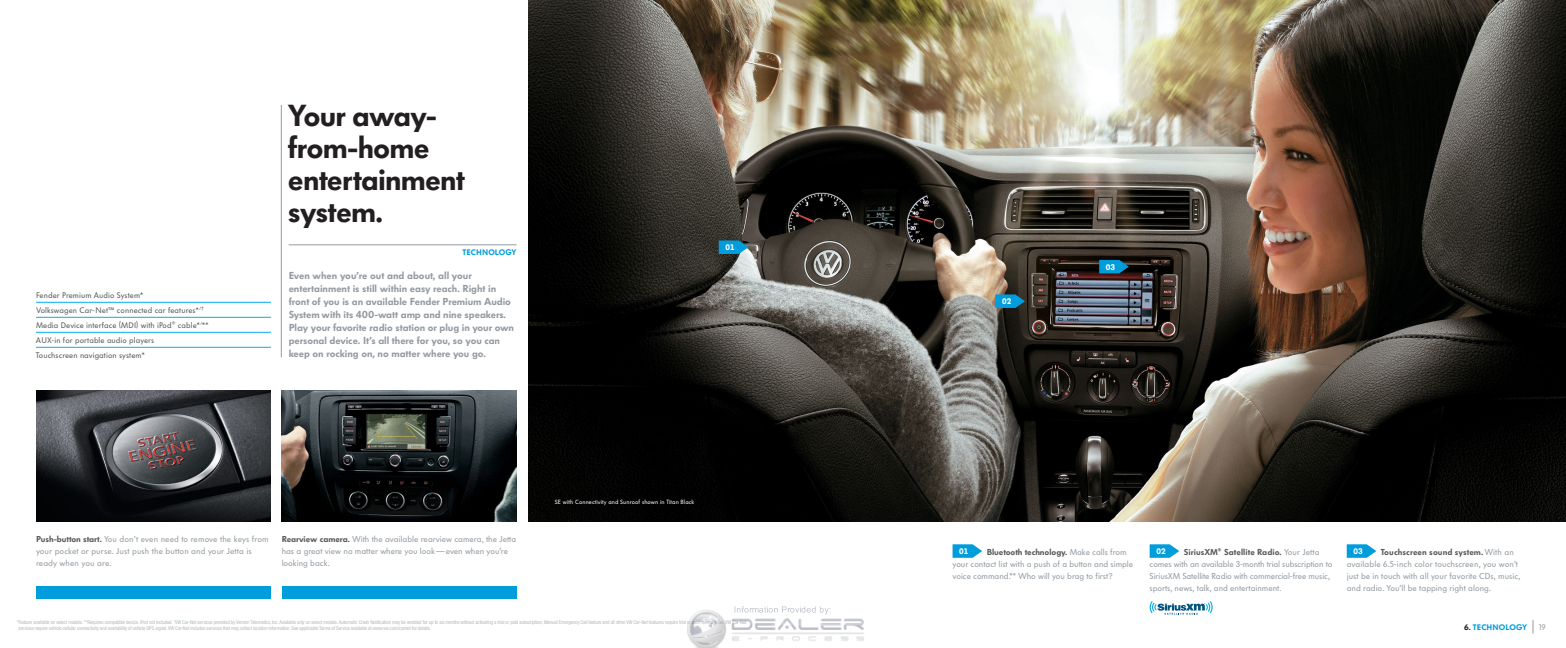
<style>
.page{position:relative;width:1566px;height:648px;background:#fff}
.page>*{position:absolute;margin:0;border:0;box-sizing:border-box;transform-origin:0 0}
.t1{font:30px/32px "Volkswagen Headline";letter-spacing:-.025em;color:#231f20}
.t2{font:10px/13px "Volkswagen Headline";letter-spacing:-.005em;color:#939ba1}
.t3{font:8.5px/12px "Volkswagen Copy";color:#939ba1}
.t4{font:8.5px "Volkswagen Headline";letter-spacing:.005em;color:#58595b}
.t5{font:8px/15px "Volkswagen Copy";letter-spacing:.01em;color:#58595b}
.t6{font:900 8px "VW Headline OT";letter-spacing:.01em;color:#009ddc}
.t7{font:900 8px "VW Headline OT";color:#fff}
.t8{font:8px "Volkswagen Copy";color:#939ba1}
.t9{font:6px "Volkswagen Copy";letter-spacing:.01em;color:#fff}
.t10{font:condensed 5.2px/6px "Helvetica Neue";letter-spacing:-.02em;color:#b5bcc1}
.s1{font-family:"Volkswagen Headline";color:#58595b}
.s2{font-family:"Volkswagen Copy";color:#939ba1}
.s3{color:#231f20}
</style>
<div class="page">
<img style="left:528px;top:0;width:1038px;height:522px">
<img style="left:36px;top:391px;width:235px;height:131px">
<img style="left:282px;top:391px;width:235px;height:131px">
<svg style="left:1533px;top:620px;width:1px;height:14px"></svg>
<hr style="left:281px;top:105px;width:1px;height:252px;background:#939ba1">
<hr style="left:289px;top:245px;width:228px;height:1px;background:#939ba1">
<div style="left:36px;top:586px;width:235px;height:13px;background:#009ddc"></div>
<div style="left:282px;top:586px;width:235px;height:13px;background:#009ddc"></div>
<svg style="left:1150px;top:544px;width:29px;height:14px"></svg>
<svg style="left:953px;top:544px;width:29px;height:14px"></svg>
<svg style="left:1347px;top:544px;width:29px;height:14px"></svg>
<svg style="left:719px;top:240px;width:29px;height:14px"></svg>
<svg style="left:1099px;top:260px;width:30px;height:13px"></svg>
<svg style="left:995px;top:294px;width:30px;height:14px"></svg>
<hr style="left:36px;top:302px;width:235px;height:1px;background:#00aeef">
<hr style="left:36px;top:317px;width:235px;height:1px;background:#00aeef">
<hr style="left:36px;top:332px;width:235px;height:1px;background:#00aeef">
<hr style="left:36px;top:347px;width:235px;height:1px;background:#00aeef">
<svg style="left:1150px;top:601px;width:63px;height:14px"></svg>
<img style="left:687px;top:606px;width:177px;height:42px">
<p class="t5" style="left:36px;top:288px;width:174px">Fender Premium Audio System*<br>Volkswagen Car-Net™ connected car features*<sup>/† </sup>Media Device interface (MDI) with iPod<sup>®</sup> cable*<sup>/</sup>** AUX-in for portable audio players<br>Touchscreen navigation system*</p>
<h1 class="t1" style="left:288px;top:103px;width:178px">Your away&shy;from-home entertainment system.</h1>
<p class="t6" style="left:462px;top:248px;width:56px">TECHNOLOGY</p>
<p class="t2" style="left:289px;top:270px;width:227px">Even when you’re out and about, all your entertainment is still within easy reach. Right in front of you is an available Fender Premium Audio System with its 400-watt amp and nine speakers.<br>Play your favorite radio station or plug in your own personal device. It’s all there for you, so you can keep on rocking on, no matter where you go.</p>
<p class="t7" style="left:726px;top:243px;width:11px">01</p>
<p class="t3" style="left:36px;top:534px;width:234px"><span class="s1">Push-button start.</span> You don’t even need to remove the keys from your pocket or purse. Just push the button and your Jetta is ready when you are.</p>
<p class="t3" style="left:282px;top:534px;width:236px"><span class="s1">Rearview camera.</span> With the available rearview camera, the Jetta has a great view no matter where you look — even when you’re looking back.</p>
<p class="t9" style="left:555px;top:499px;width:141px">SE with Connectivity and Sunroof shown in Titan Black</p>
<p class="t10" style="left:19px;top:620px;width:729px;text-indent:-2px">*Feature available on select models. **Requires compatible device. iPod not included. <sup>†</sup>VW Car-Net services provided by Verizon Telematics, Inc. Available only on select models. Automatic Crash Notification may be enabled for up to six months without activating a trial or paid subscription; Manual Emergency Call feature and all other VW Car-Net features require trial or paid subscription. VW Car-Net services require vehicle cellular connectivity and availability of vehicle GPS signal. VW Car-Net includes services that may collect location information. See applicable Terms of Service available at www.vw.com/carnet for details.</p>
<p class="t7" style="left:1002px;top:297px;width:11px">02</p>
<p class="t7" style="left:1106px;top:262px;width:11px">03</p>
<p class="t7" style="left:959px;top:547px;width:11px">01</p>
<p class="t4" style="left:987px;top:549px;width:141px">Bluetooth technology. <span class="s2">Make calls from</span></p>
<p class="t3" style="left:953px;top:559px;width:182px">your contact list with a push of a button and simple voice command.** Who will you brag to first?</p>
<p class="t7" style="left:1156px;top:547px;width:11px">02</p>
<p class="t4" style="left:1184px;top:549px;width:137px">SiriusXM<sup>®</sup> Satellite Radio. <span class="s2">Your Jetta</span></p>
<p class="t3" style="left:1150px;top:559px;width:184px">comes with an available 3-month trial subscription to<br>SiriusXM Satellite Radio with commercial-free music, sports, news, talk, and entertainment.</p>
<p class="t7" style="left:1354px;top:547px;width:11px">03</p>
<p class="t4" style="left:1381px;top:549px;width:135px">Touchscreen sound system. <span class="s2">With an</span></p>
<p class="t3" style="left:1347px;top:559px;width:175px">available 6.5-inch color touchscreen, you won’t just be in touch with all your favorite CDs, music, and radio. You’ll be tapping right along.</p>
<p class="t6" style="left:1464px;top:622px;width:64px"><span class="s3">6.</span> TECHNOLOGY</p>
<p class="t8" style="left:1539px;top:624px;width:8px">19</p>
</div>
